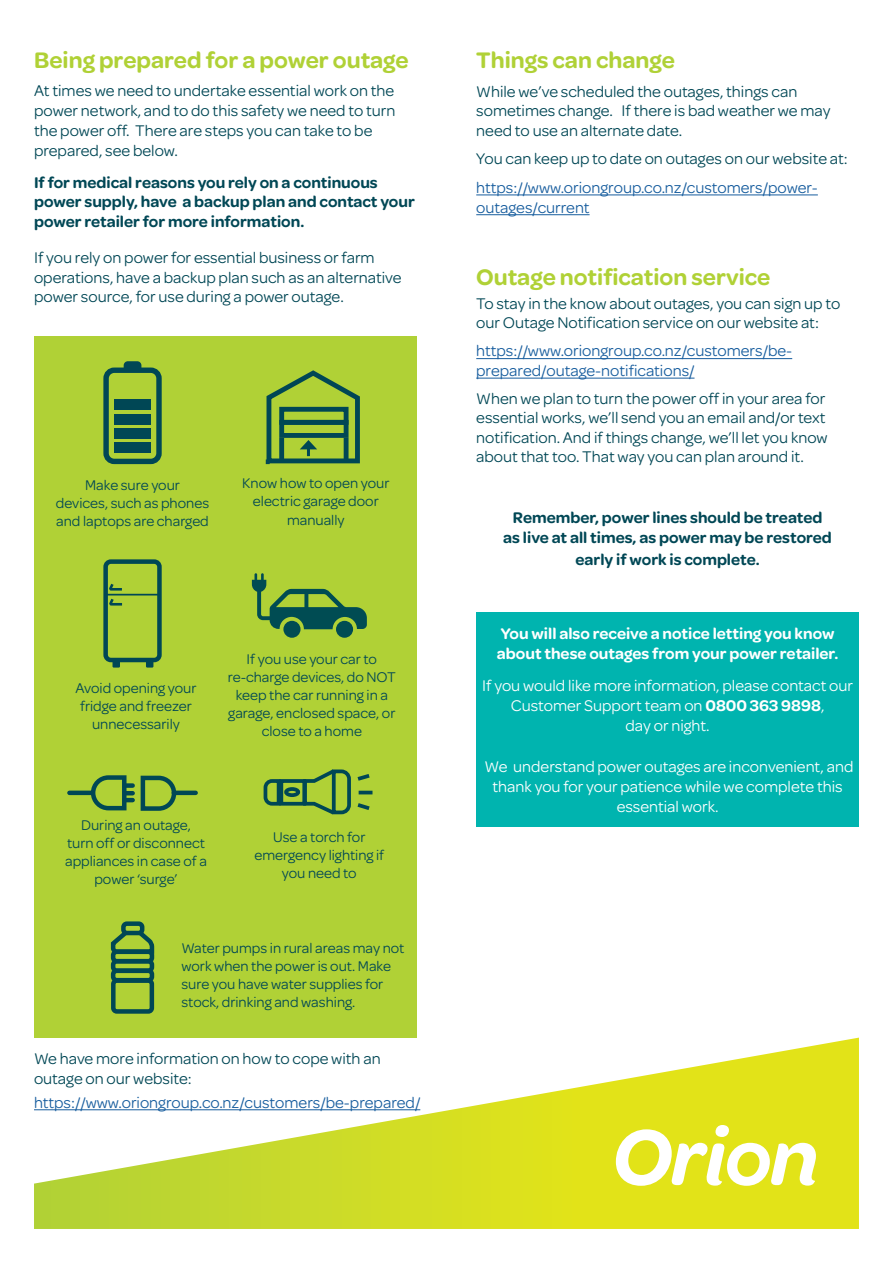
<style>
.page{position:relative;width:893px;height:1263px;background:#fff}
.page>*{position:absolute;margin:0;border:0;box-sizing:border-box;transform-origin:0 0}
.t1{font:600 24px "Omnes";color:#b0d136}
.t2{font:600 24px "Omnes";color:#b0d137}
.t3{font:16.5px/19.8px "Omnes";color:#004755}
.t4{font:600 16.5px/19.5px "Omnes";color:#004755;text-align:center}
.t5{font:16.5px/19.8px "Omnes";color:#fff;text-align:center}
.t6{font:16.5px/19.5px "Omnes";color:#175d9e}
.t7{font:600 16.5px/19.8px "Omnes";color:#fff}
.t8{font:15px/18px "Omnes";color:#004755;text-align:center}
.s1{font-weight:600}
</style>
<div class="page">
<svg style="left:34px;top:1037px;width:825px;height:192px"></svg>
<svg style="left:616px;top:1125px;width:200px;height:61px"></svg>
<div style="left:476px;top:612px;width:383px;height:215px;background:#00b4af"></div>
<hr style="left:34px;top:1109px;width:386px;height:1px;background:#175d9e">
<hr style="left:476px;top:358px;width:316px;height:1px;background:#175d9e">
<hr style="left:476px;top:378px;width:218px;height:1px;background:#175d9e">
<div style="left:34px;top:336px;width:383px;height:701px;background:#b0d136"></div>
<div style="left:103px;top:367px;width:59px;height:97px;border:5px solid #004755;border-radius:8px"></div>
<div style="left:114px;top:414px;width:37px;height:11px;background:#004755"></div>
<div style="left:114px;top:428px;width:37px;height:11px;background:#004755"></div>
<div style="left:114px;top:442px;width:37px;height:11px;background:#004755"></div>
<div style="left:114px;top:399px;width:37px;height:11px;background:#004755"></div>
<svg style="left:124px;top:361px;width:17px;height:9px"></svg>
<div style="left:103px;top:559px;width:59px;height:103px;border:4px solid #004755;border-radius:5px"></div>
<hr style="left:104px;top:594px;width:57px;height:1px;background:#004755">
<div style="left:113px;top:660px;width:7px;height:8px;background:#004755"></div>
<div style="left:146px;top:660px;width:7px;height:8px;background:#004755"></div>
<svg style="left:107px;top:581px;width:18px;height:26px"></svg>
<div style="left:279px;top:779px;width:27px;height:27px;border:4px solid #004755"></div>
<svg style="left:263px;top:779px;width:19px;height:27px"></svg>
<div style="left:284px;top:787px;width:16px;height:10px;border:4px solid #004755;border-radius:50%"></div>
<svg style="left:301px;top:769px;width:72px;height:46px"></svg>
<hr style="left:174px;top:791px;width:22px;height:4px;background:#004755">
<hr style="left:69px;top:791px;width:22px;height:4px;background:#004755">
<svg style="left:89px;top:775px;width:89px;height:36px"></svg>
<div style="left:283px;top:621px;width:17px;height:17px;background:#004c53;border-radius:50%"></div>
<div style="left:336px;top:621px;width:17px;height:17px;background:#004c53;border-radius:50%"></div>
<svg style="left:252px;top:573px;width:115px;height:56px"></svg>
<svg style="left:265px;top:370px;width:95px;height:95px"></svg>
<div style="left:111px;top:978px;width:43px;height:36px;border:4px solid #004755;border-radius:3px"></div>
<div style="left:111px;top:968px;width:43px;height:14px;border:4px solid #004755;border-radius:3px"></div>
<div style="left:111px;top:959px;width:43px;height:14px;border:4px solid #004755;border-radius:3px"></div>
<div style="left:111px;top:949px;width:43px;height:14px;border:4px solid #004755;border-radius:3px"></div>
<div style="left:121px;top:921px;width:23px;height:14px;border:4px solid #004755;border-radius:3px"></div>
<svg style="left:110px;top:926px;width:45px;height:30px"></svg>
<hr style="left:476px;top:195px;width:342px;height:1px;background:#175d9e">
<hr style="left:476px;top:214px;width:114px;height:1px;background:#175d9e">
<p class="t1" style="left:34px;top:46px;width:376px">Being prepared for a power outage</p>
<p class="t3" style="left:34px;top:81px;width:363px">At times we need to undertake essential work on the power network, and to do this safety we need to turn the power off. There are steps you can take to be prepared, see below.</p>
<p class="t4" style="left:34px;top:173px;width:382px;text-align:left">If for medical reasons you rely on a continuous power supply, have a backup plan and contact your power retailer for more information.</p>
<p class="t3" style="left:34px;top:248px;width:369px">If you rely on power for essential business or farm operations, have a backup plan such as an alternative power source, for use during a power outage.</p>
<p class="t8" style="left:56px;top:476px;width:155px">Make sure your<br>devices, such as phones and laptops are charged</p>
<p class="t8" style="left:242px;top:475px;width:149px">Know how to open your electric garage door manually</p>
<p class="t8" style="left:76px;top:679px;width:122px">Avoid opening your fridge and freezer unnecessarily</p>
<p class="t8" style="left:228px;top:650px;width:170px">If you use your car to re-charge devices, do NOT keep the car running in a garage, enclosed space, or close to a home</p>
<p class="t8" style="left:65px;top:816px;width:143px">During an outage,<br>turn off or disconnect appliances in case of a power ‘surge’</p>
<p class="t8" style="left:254px;top:828px;width:131px">Use a torch for emergency lighting if you need to</p>
<p class="t8" style="left:181px;top:939px;width:225px;text-align:left">Water pumps in rural areas may not work when the power is out. Make sure you have water supplies for stock, drinking and washing.</p>
<p class="t3" style="left:34px;top:1048px;width:348px">We have more information on how to cope with an outage on our website:</p>
<p class="t6" style="left:34px;top:1092px;width:388px">https://www.oriongroup.co.nz/customers/be-prepared/</p>
<p class="t2" style="left:476px;top:46px;width:200px">Things can change</p>
<p class="t3" style="left:476px;top:81px;width:356px">While we’ve scheduled the outages, things can sometimes change. If there is bad weather we may need to use an alternate date.</p>
<p class="t3" style="left:476px;top:149px;width:373px">You can keep up to date on outages on our website at:</p>
<p class="t6" style="left:476px;top:177px;width:343px">https://www.oriongroup.co.nz/customers/power&shy;outages/current</p>
<p class="t1" style="left:476px;top:263px;width:296px">Outage notification service</p>
<p class="t3" style="left:476px;top:294px;width:366px">To stay in the know about outages, you can sign up to our Outage Notification service on our website at:</p>
<p class="t6" style="left:476px;top:341px;width:317px">https://www.oriongroup.co.nz/customers/be&shy;prepared/outage-notifications/</p>
<p class="t3" style="left:476px;top:389px;width:353px">When we plan to turn the power off in your area for essential works, we’ll send you an email and/or text notification. And if things change, we’ll let you know about that too. That way you can plan around it.</p>
<p class="t4" style="left:503px;top:508px;width:330px">Remember, power lines should be treated as live at all times, as power may be restored</p>
<p class="t4" style="left:575px;top:549px;width:186px">early if work is complete.</p>
<p class="t7" style="left:497px;top:624px;width:343px">You will also receive a notice letting you know about these outages from your power retailer.</p>
<p class="t5" style="left:482px;top:676px;width:372px">If you would like more information, please contact our<br>Customer Support team on <span class="s1">0800 363 9898</span>,<br>day or night.</p>
<p class="t5" style="left:485px;top:757px;width:370px">We understand power outages are inconvenient, and thank you for your patience while we complete this essential work.</p>
</div>
